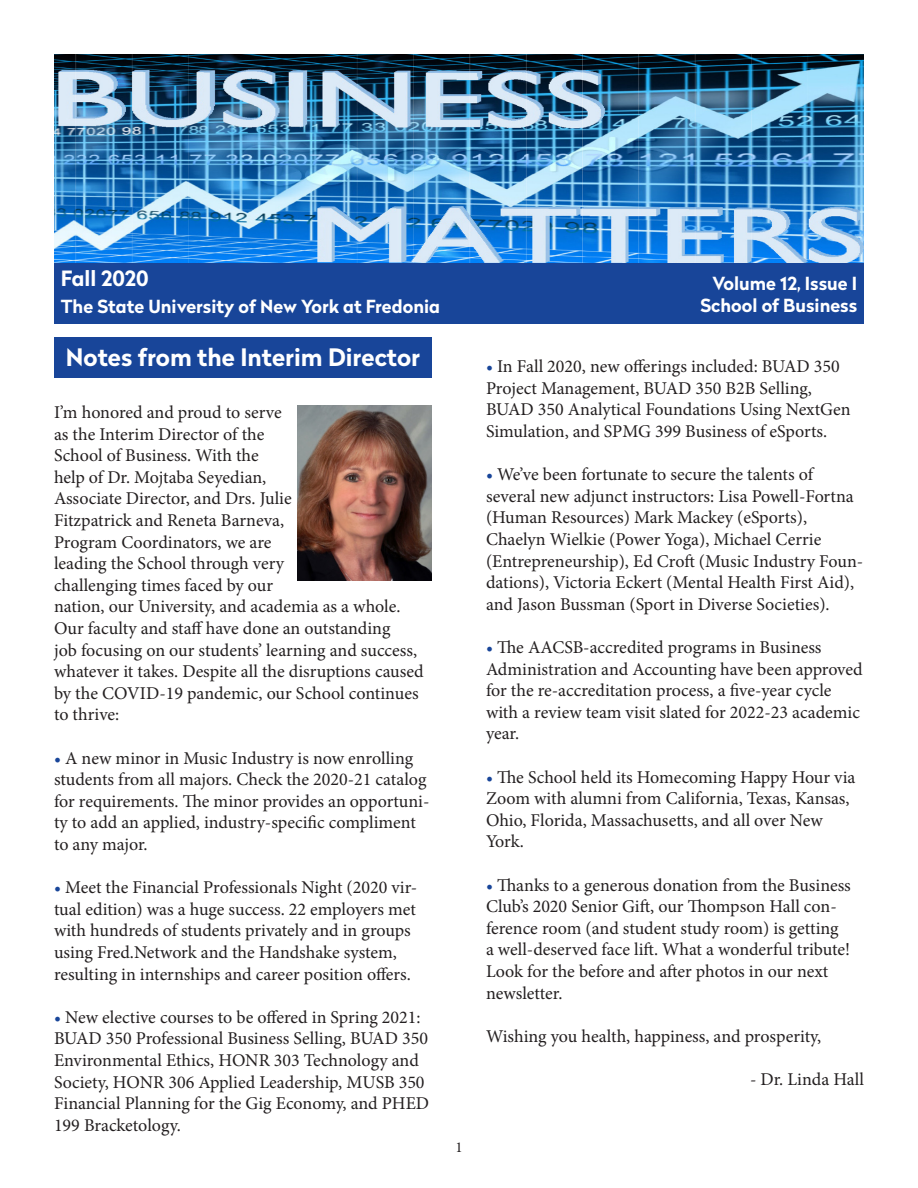
<style>
.page{position:relative;width:918px;height:1188px;background:#fff}
.page>*{position:absolute;margin:0;border:0;box-sizing:border-box;transform-origin:0 0}
.t1{font:700 24px "Radikal";color:#fff}
.t2{font:700 21px "Radikal";color:#fff}
.t3{font:18px/21.6px "Minion Pro";color:#231f20}
.t4{font:700 18px "Radikal";color:#fff}
.t5{font:15px "Minion Pro";color:#231f20}
.s1{color:#184599}
</style>
<div class="page">
<img style="left:54px;top:54px;width:810px;height:209px">
<div style="left:54px;top:263px;width:810px;height:61px;background:#184599"></div>
<div style="left:54px;top:338px;width:378px;height:40px;background:#184599"></div>
<img style="left:297px;top:405px;width:135px;height:175px">
<p class="t2" style="left:61px;top:263px;width:89px">Fall 2020</p>
<p class="t4" style="left:61px;top:293px;width:381px">The State University of New York at Fredonia</p>
<p class="t1" style="left:66px;top:339px;width:356px">Notes from the Interim Director</p>
<p class="t3" style="left:54px;top:402px;width:229px">I’m honored and proud to serve</p>
<p class="t3" style="left:54px;top:423px;width:212px">as the Interim Director of the</p>
<p class="t3" style="left:54px;top:445px;width:206px">School of Business. With the</p>
<p class="t3" style="left:54px;top:466px;width:214px">help of Dr. Mojtaba Seyedian,</p>
<p class="t3" style="left:54px;top:488px;width:239px">Associate Director, and Drs. Julie</p>
<p class="t3" style="left:54px;top:510px;width:232px">Fitzpatrick and Reneta Barneva,</p>
<p class="t3" style="left:54px;top:531px;width:219px">Program Coordinators, we are</p>
<p class="t3" style="left:54px;top:553px;width:232px">leading the School through very</p>
<p class="t3" style="left:54px;top:574px;width:221px">challenging times faced by our</p>
<p class="t3" style="left:54px;top:596px;width:371px">nation, our University, and academia as a whole.<br>Our faculty and staff have done an outstanding<br>job focusing on our students’ learning and success, whatever it takes. Despite all the disruptions caused by the COVID-19 pandemic, our School continues to thrive:</p>
<p class="t3" style="left:54px;top:747px;width:377px"><span class="s1">•</span> A new minor in Music Industry is now enrolling students from all majors. Check the 2020-21 catalog for requirements. The minor provides an opportuni&shy;ty to add an applied, industry-specific compliment to any major.</p>
<p class="t3" style="left:54px;top:877px;width:365px"><span class="s1">•</span> Meet the Financial Professionals Night (2020 vir&shy;tual edition) was a huge success. 22 employers met with hundreds of students privately and in groups using Fred.Network and the Handshake system, resulting in internships and career position offers.</p>
<p class="t3" style="left:54px;top:1006px;width:377px"><span class="s1">•</span> New elective courses to be offered in Spring 2021:<br>BUAD 350 Professional Business Selling, BUAD 350<br>Environmental Ethics, HONR 303 Technology and Society, HONR 306 Applied Leadership, MUSB 350<br>Financial Planning for the Gig Economy, and PHED 199 Bracketology.</p>
<p class="t5" style="left:455px;top:1137px;width:9px">1</p>
<p class="t4" style="left:712px;top:271px;width:146px">Volume 12, Issue I</p>
<p class="t4" style="left:700px;top:292px;width:158px">School of Business</p>
<p class="t3" style="left:486px;top:356px;width:355px"><span class="s1">•</span> In Fall 2020, new offerings included: BUAD 350<br>Project Management, BUAD 350 B2B Selling,</p>
<p class="t3" style="left:486px;top:399px;width:366px">BUAD 350 Analytical Foundations Using NextGen<br>Simulation, and SPMG 399 Business of eSports.</p>
<p class="t3" style="left:486px;top:464px;width:369px"><span class="s1">•</span> We’ve been fortunate to secure the talents of several new adjunct instructors: Lisa Powell-Fortna (Human Resources) Mark Mackey (eSports),</p>
<p class="t3" style="left:486px;top:529px;width:337px">Chaelyn Wielkie (Power Yoga), Michael Cerrie</p>
<p class="t3" style="left:486px;top:550px;width:379px">(Entrepreneurship), Ed Croft (Music Industry Foun&shy;dations), Victoria Eckert (Mental Health First Aid), and Jason Bussman (Sport in Diverse Societies).</p>
<p class="t3" style="left:486px;top:637px;width:378px"><span class="s1">•</span> The AACSB-accredited programs in Business Administration and Accounting have been approved for the re-accreditation process, a five-year cycle with a review team visit slated for 2022-23 academic year.</p>
<p class="t3" style="left:486px;top:766px;width:371px"><span class="s1">•</span> The School held its Homecoming Happy Hour via Zoom with alumni from California, Texas, Kansas, Ohio, Florida, Massachusetts, and all over New York.</p>
<p class="t3" style="left:486px;top:874px;width:366px"><span class="s1">•</span> Thanks to a generous donation from the Business Club’s 2020 Senior Gift, our Thompson Hall con&shy;ference room (and student study room) is getting a well-deserved face lift. What a wonderful tribute!<br>Look for the before and after photos in our next newsletter.</p>
<p class="t3" style="left:486px;top:1025px;width:337px">Wishing you health, happiness, and prosperity,</p>
<p class="t3" style="left:750px;top:1069px;width:115px">- Dr. Linda Hall</p>
</div>
